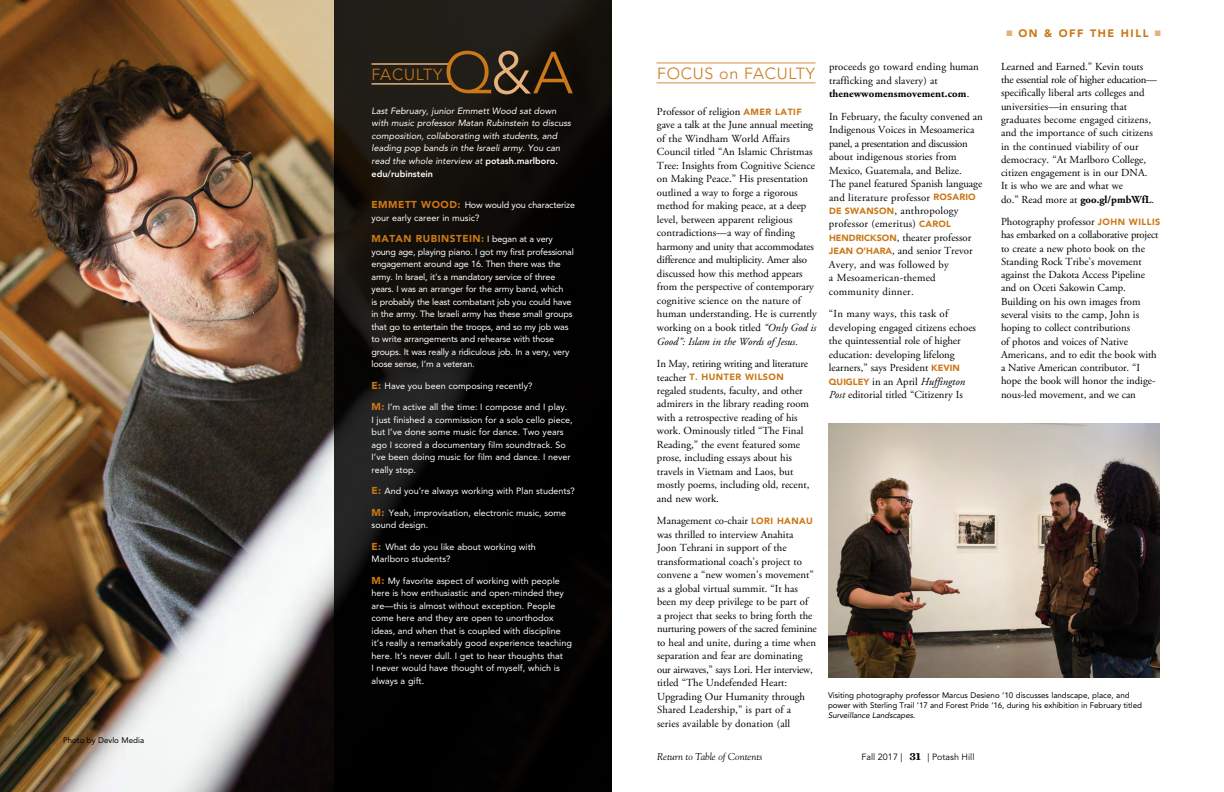
<style>
.page{position:relative;width:1224px;height:792px;background:#fff}
.page>*{position:absolute;margin:0;border:0;box-sizing:border-box;transform-origin:0 0}
.t1{font:300 58.7px "Avenir";color:#cb7817}
.t2{font:300 16px "Avenir";letter-spacing:.05em;color:#cb7817}
.t3{font:700 11px "Chronicle Text G1";color:#000}
.t4{font:10.8px/13.5px "Adobe Garamond Pro";color:#000}
.t5{font:10.8px "Adobe Garamond Pro";letter-spacing:-.02em;color:#000}
.t6{font:900 10.8px "Avenir";letter-spacing:.15em;color:#cb7817}
.t7{font:900 10px "Avenir";letter-spacing:.05em;color:#cb7817}
.t8{font:italic 10px "Goudy";color:#000}
.t9{font:9px/12.5px "Avenir";color:#fff}
.t10{font:9px/12.5px "Avenir";letter-spacing:-.02em;color:#fff}
.t11{font:italic 9px/12.6px "Avenir";color:#fff}
.t12{font:900 9px "Avenir";letter-spacing:.05em;color:#cb7817}
.t13{font:9px "Avenir";color:#000}
.t14{font:8px/10px "Avenir";color:#000}
.s1{color:#e5b27d}
.s2{font-weight:800;font-style:normal}
.s3{font-weight:900;font-size:10px;color:#cb7817}
.s4{font-weight:400;font-size:9px;color:#fff}
.s5{font-family:"Avenir";font-weight:900;font-size:9px;color:#cb7817}
.s6{font-style:italic}
.s7{font-family:"Adobe Garamond Pro";font-weight:400;font-size:10.8px;color:#000}
.s8{font-weight:700}
</style>
<div class="page">
<img style="left:0;top:0;width:335px;height:792px">
<svg style="left:335px;top:0;width:277px;height:792px;fill:#030201"></svg>
<hr style="left:372px;top:83px;width:79px;height:2px;background:#e5b27d">
<hr style="left:372px;top:63px;width:79px;height:2px;background:#e5b27d">
<img style="left:828px;top:423px;width:332px;height:254px">
<hr style="left:656px;top:82px;width:160px;height:2px;background:#e5b27d">
<hr style="left:656px;top:62px;width:160px;height:2px;background:#e5b27d">
<p class="t14" style="left:63px;top:735px;width:83px">Photo by Devlo Media</p>
<h1 class="t1" style="left:444px;top:39px;width:131px">Q<span class="s1">&amp;</span>A</h1>
<h2 class="t2" style="left:371px;top:65px;width:72px">FACULTY</h2>
<p class="t11" style="left:372px;top:104px;width:201px">Last February, junior Emmett Wood sat down with music professor Matan Rubinstein to discuss composition, collaborating with students, and leading pop bands in the Israeli army. You can read the whole interview at <span class="s2">potash.marlboro. edu/rubinstein</span></p>
<p class="t10" style="left:372px;top:199px;width:205px"><span class="s3">EMMETT WOOD:</span> How would you characterize your early career in music?</p>
<p class="t7" style="left:372px;top:233px;width:183px">MATAN RUBINSTEIN: <span class="s4">I began at a very</span></p>
<p class="t10" style="left:372px;top:245px;width:204px">young age, playing piano. I got my first professional engagement around age 16. Then there was the army. In Israel, it’s a mandatory service of three years. I was an arranger for the army band, which<br>is probably the least combatant job you could have in the army. The Israeli army has these small groups that go to entertain the troops, and so my job was to write arrangements and rehearse with those groups. It was really a ridiculous job. In a very, very loose sense, I’m a veteran.</p>
<p class="t9" style="left:372px;top:379px;width:162px"><span class="s3">E:</span> Have you been composing recently?</p>
<p class="t9" style="left:372px;top:401px;width:203px"><span class="s3">M:</span> I’m active all the time: I compose and I play.<br>I just finished a commission for a solo cello piece, but I’ve done some music for dance. Two years ago I scored a documentary film soundtrack. So I’ve been doing music for film and dance. I never really stop.</p>
<p class="t9" style="left:372px;top:485px;width:205px"><span class="s3">E:</span> And you’re always working with Plan students?</p>
<p class="t9" style="left:372px;top:506px;width:196px"><span class="s3">M:</span> Yeah, improvisation, electronic music, some sound design.</p>
<p class="t9" style="left:372px;top:540px;width:166px"><span class="s3">E:</span> What do you like about working with<br>Marlboro students?</p>
<p class="t9" style="left:372px;top:574px;width:202px"><span class="s3">M:</span> My favorite aspect of working with people here is how enthusiastic and open-minded they are—this is almost without exception. People come here and they are open to unorthodox ideas, and when that is coupled with discipline it’s really a remarkably good experience teaching here. It’s never dull. I get to hear thoughts that<br>I never would have thought of myself, which is always a gift.</p>
<h2 class="t2" style="left:657px;top:65px;width:160px">FOCUS on FACULTY</h2>
<p class="t4" style="left:657px;top:105px;width:161px">Professor of religion <span class="s5">AMER LATIF </span>gave a talk at the June annual meeting of the Windham World Affairs Council titled “An Islamic Christmas Tree: Insights from Cognitive Science on Making Peace.” His presentation outlined a way to forge a rigorous method for making peace, at a deep level, between apparent religious contradictions—a way of finding harmony and unity that accommodates difference and multiplicity. Amer also discussed how this method appears from the perspective of contemporary cognitive science on the nature of human understanding. He is currently working on a book titled <span class="s6">“Only God is Good”: Islam in the Words of Jesus.</span></p>
<p class="t5" style="left:657px;top:357px;width:152px">In May, retiring writing and literature</p>
<p class="t12" style="left:657px;top:372px;width:128px"><span class="s7">teacher</span> T. HUNTER WILSON</p>
<p class="t4" style="left:657px;top:384px;width:154px">regaled students, faculty, and other admirers in the library reading room with a retrospective reading of his work. Ominously titled “The Final<br>Reading,” the event featured some prose, including essays about his travels in Vietnam and Laos, but mostly poems, including old, recent, and new work.</p>
<p class="t4" style="left:657px;top:515px;width:161px">Management co-chair <span class="s5">LORI HANAU </span>was thrilled to interview Anahita<br>Joon Tehrani in support of the transformational coach’s project to convene a “new women’s movement” as a global virtual summit. “It has been my deep privilege to be part of<br>a project that seeks to bring forth the nurturing powers of the sacred feminine to heal and unite, during a time when separation and fear are dominating our airwaves,” says Lori. Her interview, titled “The Undefended Heart:<br>Upgrading Our Humanity through Shared Leadership,” is part of a<br>series available by donation (all</p>
<p class="t4" style="left:829px;top:60px;width:151px">proceeds go toward ending human trafficking and slavery) at <span class="s8">thenewwomensmovement.com</span>.</p>
<p class="t4" style="left:829px;top:110px;width:155px">In February, the faculty convened an<br>Indigenous Voices in Mesoamerica panel, a presentation and discussion about indigenous stories from<br>Mexico, Guatemala, and Belize.<br>The panel featured Spanish language and literature professor <span class="s5">ROSARIO<br>DE SWANSON</span>, anthropology professor (emeritus) <span class="s5">CAROL<br>HENDRICKSON</span>, theater professor<br><span class="s5">JEAN O’HARA</span>, and senior Trevor<br>Avery, and was followed by<br>a Mesoamerican-themed community dinner.</p>
<p class="t4" style="left:829px;top:308px;width:149px">“In many ways, this task of developing engaged citizens echoes the quintessential role of higher education: developing lifelong learners,” says President <span class="s5">KEVIN<br>QUIGLEY</span> in an April <span class="s6">Huffington<br>Post</span> editorial titled “Citizenry Is</p>
<p class="t6" style="left:1006px;top:27px;width:156px"><span class="s1">■</span> ON &amp; OFF THE HILL <span class="s1">■</span></p>
<p class="t4" style="left:1001px;top:60px;width:157px">Learned and Earned.” Kevin touts the essential role of higher education— specifically liberal arts colleges and universities—in ensuring that graduates become engaged citizens, and the importance of such citizens in the continued viability of our democracy. “At Marlboro College, citizen engagement is in our DNA.<br>It is who we are and what we<br>do.” Read more at <span class="s8">goo.gl/pmbWfL</span>.</p>
<p class="t4" style="left:1001px;top:216px;width:161px">Photography professor <span class="s5">JOHN WILLIS </span>has embarked on a collaborative project to create a new photo book on the<br>Standing Rock Tribe’s movement against the Dakota Access Pipeline and on Oceti Sakowin Camp.<br>Building on his own images from several visits to the camp, John is hoping to collect contributions<br>of photos and voices of Native<br>Americans, and to edit the book with a Native American contributor. “I hope the book will honor the indige&shy;nous-led movement, and we can</p>
<p class="t14" style="left:828px;top:690px;width:316px">Visiting photography professor Marcus Desieno ’10 discusses landscape, place, and power with Sterling Trail ’17 and Forest Pride ’16, during his exhibition in February titled<br><span class="s6">Surveillance Landscapes</span>.</p>
<p class="t8" style="left:657px;top:751px;width:107px">Return to Table of Contents</p>
<p class="t13" style="left:861px;top:752px;width:43px">Fall 2017 |</p>
<p class="t13" style="left:928px;top:752px;width:48px">| Potash Hill</p>
<p class="t3" style="left:909px;top:747px;width:13px">31</p>
</div>
